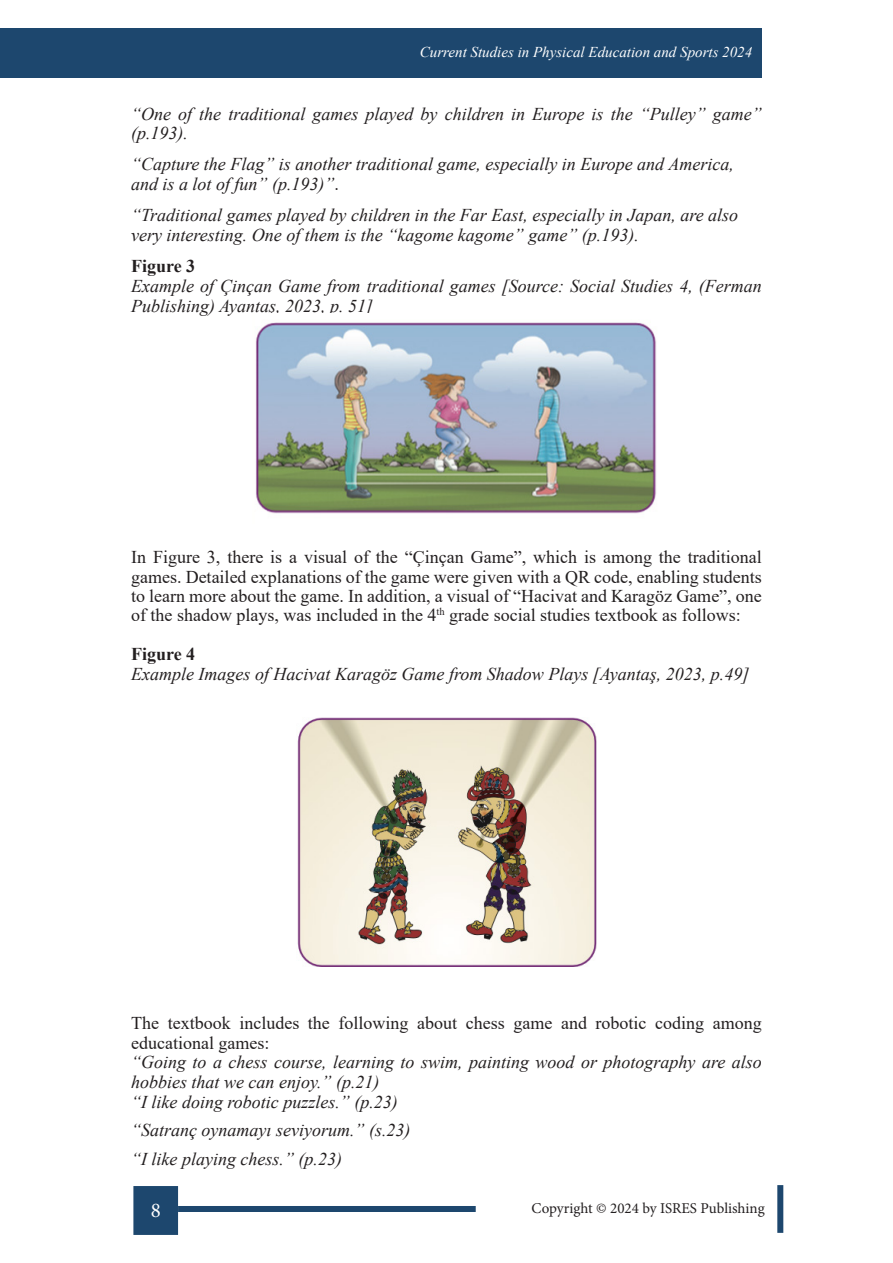
<style>
.page{position:relative;width:893px;height:1263px;background:#fff}
.page>*{position:absolute;margin:0;border:0;box-sizing:border-box;transform-origin:0 0}
.t1{font:21px "Minion Pro";color:#fff}
.t2{font:italic 18px/19.5px "Times New Roman";color:#231f20}
.t3{font:18px/19.5px "Times New Roman";color:#231f20;text-align:justify}
.t4{font:700 18px "Times New Roman";color:#231f20}
.t5{font:italic 15px "Times New Roman";color:#fff}
.t6{font:15px "Minion Pro";color:#231f20}
.s1{font-style:normal}
</style>
<div class="page">
<div style="left:133px;top:1186px;width:45px;height:49px;background:#1d476e"></div>
<div style="left:178px;top:1206px;width:298px;height:6px;background:#1d476e"></div>
<div style="left:777px;top:1185px;width:6px;height:48px;background:#1d476e"></div>
<div style="left:0;top:29px;width:762px;height:49px;background:#1d476e"></div>
<img style="left:255px;top:322px;width:402px;height:192px">
<img style="left:297px;top:717px;width:299px;height:250px">
<p class="t5" style="left:420px;top:41px;width:334px">Current Studies in Physical Education and Sports 2024</p>
<p class="t2" style="left:131px;top:103px;width:632px">“One of the traditional games played by children in Europe is the “Pulley” game” (p.193).</p>
<p class="t2" style="left:131px;top:154px;width:604px">“Capture the Flag” is another traditional game, especially in Europe and America, and is a lot of fun” (p.193)”<span class="s1">.</span></p>
<p class="t2" style="left:131px;top:205px;width:609px">“Traditional games played by children in the Far East, especially in Japan, are also very interesting. One of them is the “kagome kagome” game” (p.193).</p>
<p class="t4" style="left:131px;top:253px;width:66px">Figure 3</p>
<p class="t2" style="left:131px;top:276px;width:632px">Example of Çinçan Game from traditional games [Source: Social Studies 4, (Ferman<br>Publishing) Ayantaş, 2023, p. 51]</p>
<p class="t3" style="left:131px;top:547px;width:632px">In Figure 3, there is a visual of the “Çinçan Game”, which is among the traditional games. Detailed explanations of the game were given with a QR code, enabling students to learn more about the game. In addition, a visual of “Hacivat and Karagöz Game”, one of the shadow plays, was included in the 4<sup>th</sup> grade social studies textbook as follows:</p>
<p class="t4" style="left:131px;top:641px;width:66px">Figure 4</p>
<p class="t2" style="left:131px;top:663px;width:620px">Example Images of Hacivat Karagöz Game from Shadow Plays [Ayantaş, 2023, p.49]</p>
<p class="t3" style="left:131px;top:1012px;width:632px">The textbook includes the following about chess game and robotic coding among educational games:</p>
<p class="t2" style="left:131px;top:1052px;width:632px">“Going to a chess course, learning to swim, painting wood or photography are also hobbies that we can enjoy.” (p.21)</p>
<p class="t2" style="left:131px;top:1092px;width:268px">“I like doing robotic puzzles.” (p.23)</p>
<p class="t2" style="left:131px;top:1120px;width:281px">“Satranç oynamayı seviyorum.” (s.23)</p>
<p class="t2" style="left:131px;top:1148px;width:212px">“I like playing chess.” (p.23)</p>
<p class="t1" style="left:151px;top:1197px;width:12px">8</p>
<p class="t6" style="left:531px;top:1198px;width:235px">Copyright © 2024 by ISRES Publishing</p>
</div>
